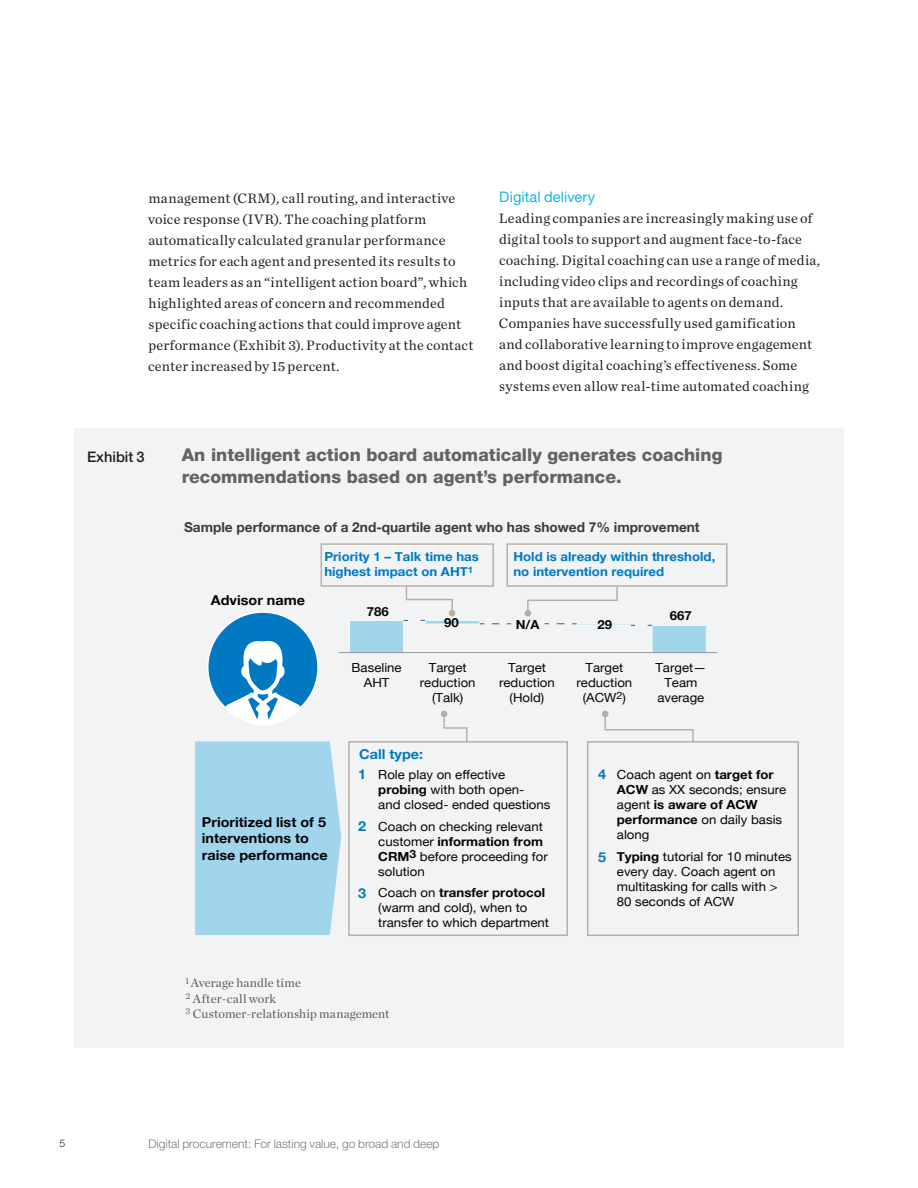
<style>
.page{position:relative;width:918px;height:1188px;background:#fff}
.page>*{position:absolute;margin:0;border:0;box-sizing:border-box;transform-origin:0 0}
.t1{font:800 17.7px/22px "Helvetica Neue LT Std";color:#636366}
.t2{font:900 14.7px/20.5px "Helvetica Neue LT Std";color:#231f20}
.Heading_-_Level_2{font:14.7px "Helvetica Neue LT Std";letter-spacing:.005em;color:#13b5e4}
.Exhibit_headers{font:500 14.7px "Helvetica Neue LT Std";color:#231f20}
.Body_Chronicle{font:14.25px/21px "Chronicle Text G1";letter-spacing:.02em;color:#231f20}
.t3{font:700 13.65px "Helvetica Neue";color:#3b3b3b}
.t4{font:700 13.65px/16.4px "Helvetica Neue";color:#050504;scale:1.06 1}
.t5{font:700 13.65px/19.6px "Helvetica Neue";color:#0079c2;scale:1.06 1}
.t6{font:12.6px/15.1px "Chronicle Deck";letter-spacing:.01em;color:#58595b}
.t7{font:12.45px/15px "Helvetica Neue";color:#050504;text-align:center;scale:1.06 1}
.t8{font:700 12.45px/15px "Helvetica Neue";color:#0079c2;scale:1.06 1}
.t9{font:700 12.45px "Helvetica Neue";color:#050504;scale:1.06 1}
.Footnotes{font:300 12px "Helvetica Neue LT Std";color:#7a7c7f}
.t10{font:300 10.5px "Helvetica Neue LT Std";color:#231f20}
.s1{font-weight:700}
</style>
<div class="page">
<div style="left:75px;top:428px;width:769px;height:620px;background:#f2f3f4"></div>
<div style="left:208px;top:612px;width:110px;height:110px;background:#0079c2;border-radius:50%"></div>
<div style="left:195px;top:741px;width:146px;height:194px;background:#a1d5ee"></div>
<div style="left:349px;top:620px;width:55px;height:33px;background:#a1d5ee"></div>
<div style="left:349px;top:620px;width:55px;height:33px;border:1px solid #fff"></div>
<div style="left:425px;top:620px;width:55px;height:4px;border:1px solid #fff"></div>
<div style="left:576px;top:624px;width:55px;height:2px;border:1px solid #fff"></div>
<div style="left:652px;top:625px;width:54px;height:28px;background:#a1d5ee"></div>
<div style="left:652px;top:625px;width:55px;height:28px;border:1px solid #fff"></div>
<hr style="left:339px;top:652px;width:378px;height:1px;background:#939598">
<div style="left:321px;top:543px;width:173px;height:44px;border:1px solid #b9aea4"></div>
<div style="left:507px;top:543px;width:221px;height:44px;border:1px solid #b9aea4"></div>
<svg style="left:526px;top:585px;width:93px;height:31px"></svg>
<div style="left:449px;top:610px;width:6px;height:7px;background:#b9aea4;border-radius:50%"></div>
<div style="left:602px;top:711px;width:7px;height:6px;background:#b9aea4;border-radius:50%"></div>
<div style="left:525px;top:610px;width:6px;height:7px;background:#b9aea4;border-radius:50%"></div>
<svg style="left:404px;top:585px;width:50px;height:36px"></svg>
<svg style="left:492px;top:623px;width:19px;height:1px"></svg>
<svg style="left:557px;top:623px;width:20px;height:1px"></svg>
<svg style="left:441px;top:711px;width:27px;height:30px"></svg>
<div style="left:348px;top:741px;width:220px;height:195px;border:1px solid #b9aea4"></div>
<div style="left:587px;top:741px;width:212px;height:195px;border:1px solid #b9aea4"></div>
<svg style="left:604px;top:712px;width:90px;height:31px"></svg>
<svg style="left:226px;top:641px;width:74px;height:84px"></svg>
<p class="Body_Chronicle" style="left:148px;top:187px;width:327px">management (CRM), call routing, and interactive voice response (IVR). The coaching platform automatically calculated granular performance metrics for each agent and presented its results to team leaders as an “intelligent action board”, which highlighted areas of concern and recommended specific coaching actions that could improve agent performance (Exhibit 3). Productivity at the contact center increased by 15 percent.</p>
<p class="t2" style="left:182px;top:292px;width:298px">CDP 2017<br>Priorities for a container shipping CEO<br>Exhibit 3 of 3</p>
<h4 class="Heading_-_Level_2" style="left:499px;top:188px;width:97px">Digital delivery</h4>
<p class="Body_Chronicle" style="left:499px;top:207px;width:323px">Leading companies are increasingly making use of digital tools to support and augment face-to-face coaching. Digital coaching can use a range of media, including video clips and recordings of coaching inputs that are available to agents on demand.<br>Companies have successfully used gamification and collaborative learning to improve engagement and boost digital coaching’s effectiveness. Some systems even allow real-time automated coaching</p>
<h6 class="Exhibit_headers" style="left:87px;top:448px;width:59px">Exhibit 3</h6>
<p class="t1" style="left:182px;top:443px;width:542px">An intelligent action board automatically generates coaching recommendations based on agent’s performance.</p>
<p class="t3" style="left:184px;top:517px;width:517px">Sample performance of a 2nd-quartile agent who has showed 7% improvement</p>
<p class="t8" style="left:324px;top:550px;width:147px">Priority 1 – Talk time has highest impact on AHT<sup>1</sup></p>
<p class="t8" style="left:513px;top:550px;width:192px">Hold is already within threshold, no intervention required</p>
<p class="t4" style="left:211px;top:592px;width:90px">Advisor name</p>
<p class="t4" style="left:202px;top:814px;width:120px">Prioritized list of 5 interventions to raise performance</p>
<p class="t9" style="left:367px;top:602px;width:22px">786</p>
<p class="t9" style="left:444px;top:613px;width:15px">90</p>
<p class="t9" style="left:516px;top:615px;width:24px">N/A</p>
<p class="t9" style="left:597px;top:615px;width:15px">29</p>
<p class="t9" style="left:670px;top:606px;width:22px">667</p>
<p class="t7" style="left:352px;top:660px;width:49px">Baseline<br>AHT</p>
<p class="t7" style="left:420px;top:660px;width:54px">Target reduction (Talk)</p>
<p class="t7" style="left:499px;top:660px;width:54px">Target reduction (Hold)</p>
<p class="t7" style="left:577px;top:660px;width:54px">Target reduction (ACW<sup>2</sup>)</p>
<p class="t7" style="left:655px;top:660px;width:50px">Target—<br>Team average</p>
<p class="t5" style="left:358px;top:745px;width:63px">Call type:<br>1</p>
<p class="t5" style="left:598px;top:764px;width:9px">4</p>
<p class="t7" style="left:378px;top:768px;width:164px;text-align:left">Role play on effective <span class="s1">probing</span> with both open-<br>and closed- ended questions</p>
<p class="t7" style="left:617px;top:768px;width:161px;text-align:left">Coach agent on <span class="s1">target for<br>ACW</span> as XX seconds; ensure agent <span class="s1">is aware of ACW performance</span> on daily basis along</p>
<p class="t7" style="left:617px;top:850px;width:166px;text-align:left"><span class="s1">Typing</span> tutorial for 10 minutes every day. Coach agent on multitasking for calls with &gt;<br>80 seconds of ACW</p>
<p class="t5" style="left:358px;top:816px;width:9px">2</p>
<p class="t7" style="left:378px;top:819px;width:161px;text-align:left">Coach on checking relevant customer <span class="s1">information from<br>CRM</span><sup>3</sup> before proceeding for solution</p>
<p class="t7" style="left:378px;top:886px;width:163px;text-align:left">Coach on <span class="s1">transfer protocol </span>(warm and cold), when to transfer to which department</p>
<p class="t5" style="left:598px;top:848px;width:9px">5</p>
<p class="t5" style="left:358px;top:884px;width:9px">3</p>
<p class="t6" style="left:186px;top:975px;width:206px"><sup>1</sup> Average handle time<br><sup>2</sup> After-call work<br><sup>3</sup> Customer-relationship management</p>
<p class="t10" style="left:60px;top:1137px;width:7px">5</p>
<p class="Footnotes" style="left:148px;top:1136px;width:293px">Digital procurement: For lasting value, go broad and deep</p>
</div>
